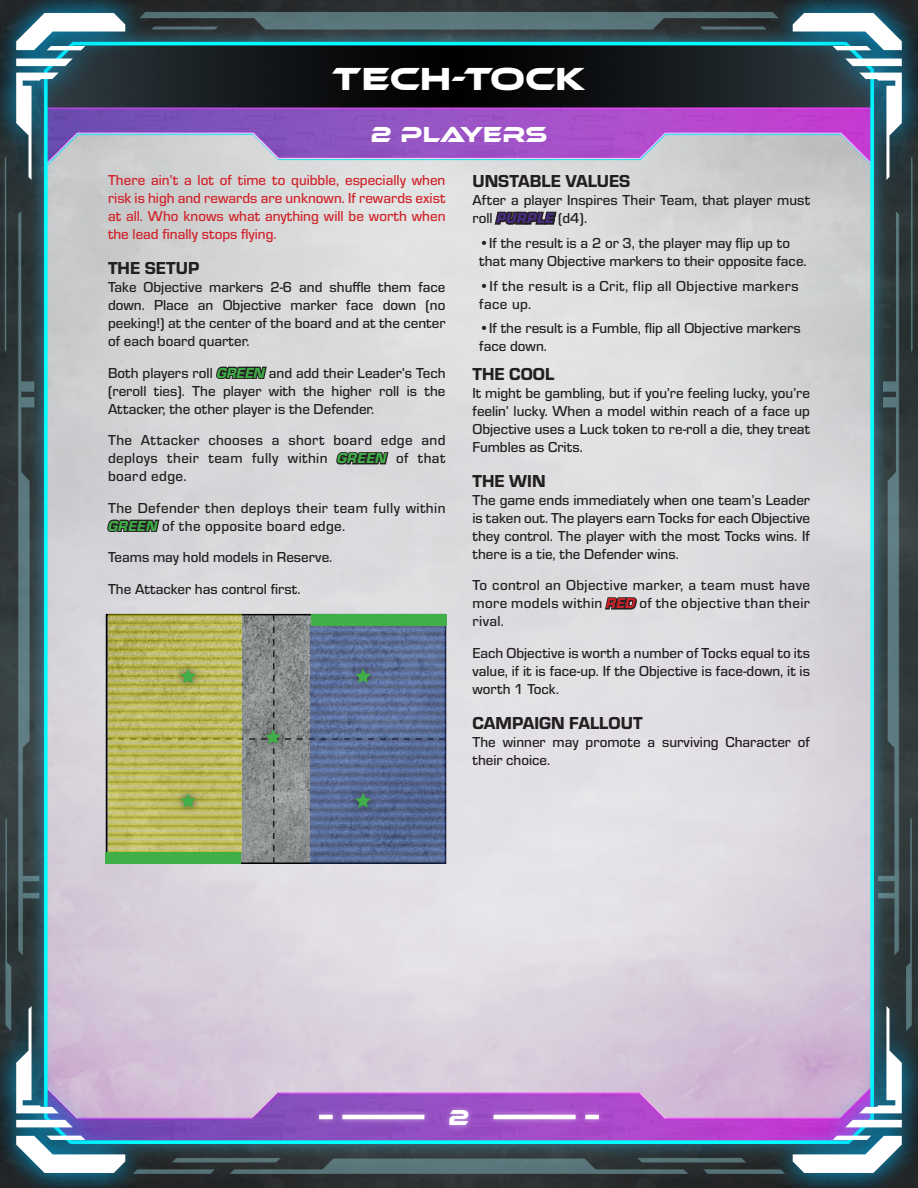
<style>
.page{position:relative;width:918px;height:1188px;background:#fff}
.page>*{position:absolute;margin:0;border:0;box-sizing:border-box;transform-origin:0 0}
.Scenario_Front__Name{font:33px "Ethnocentric Rg";color:#fff}
.Player_Numbers{font:22.5px "Ethnocentric Rg";color:#fff}
.Scenario_Title_Text{font:18px "Eurostile Hea";color:#231f20}
.Scenario_Text{font:500 15px/18px "Eurostile";letter-spacing:.005em;color:#231f20;text-align:justify}
.Scenario_Text-2{font:500 15px/18px "Eurostile";color:#d1232a;text-align:justify}
.Scenario_Text-3{font:500 15px/18px "Eurostile";letter-spacing:.025em;color:#231f20}
.s1{font-family:"Eurostile Hea Ita";font-weight:400}
.s2{font-weight:900;font-style:italic}
</style>
<div class="page">
<img style="left:0;top:0;width:918px;height:1188px">
<svg style="left:0;top:0;width:149px;height:201px;background:#53636e"></svg>
<svg style="left:16px;top:13px;width:109px;height:167px"></svg>
<svg style="left:769px;top:0;width:149px;height:201px;background:#56626e"></svg>
<svg style="left:793px;top:13px;width:109px;height:167px"></svg>
<svg style="left:0;top:985px;width:149px;height:203px;background:#6b7385"></svg>
<svg style="left:16px;top:1006px;width:109px;height:167px"></svg>
<svg style="left:769px;top:985px;width:149px;height:203px;background:#6e7186"></svg>
<svg style="left:793px;top:1006px;width:109px;height:167px"></svg>
<div style="left:313px;top:1109px;width:292px;height:16px;background:#fff;opacity:.5"></div>
<hr style="left:342px;top:1115px;width:82px;height:4px;background:#fff">
<hr style="left:319px;top:1115px;width:14px;height:4px;background:#fff">
<hr style="left:494px;top:1115px;width:82px;height:4px;background:#fff">
<hr style="left:585px;top:1115px;width:14px;height:4px;background:#fff">
<div style="left:443px;top:1104px;width:31px;height:27px;background:#fff;opacity:.5"></div>
<svg style="left:107px;top:615px;width:338px;height:248px;background:#88907d"></svg>
<div style="left:311px;top:614px;width:135px;height:11px;background:#40ae49"></div>
<div style="left:106px;top:853px;width:135px;height:11px;background:#40ae49"></div>
<p class="Scenario_Front__Name" style="left:332px;top:58px;width:255px">TECH-TOCK</p>
<p class="Player_Numbers" style="left:371px;top:120px;width:178px">2 PLAYERS</p>
<p class="Scenario_Text-2" style="left:108px;top:170px;width:339px">There ain’t a lot of time to quibble, especially when risk is high and rewards are unknown. If rewards exist at all. Who knows what anything will be worth when the lead finally stops flying.</p>
<p class="Scenario_Title_Text" style="left:108px;top:256px;width:93px">THE SETUP</p>
<p class="Scenario_Text" style="left:108px;top:278px;width:339px">Take Objective markers 2-6 and shuffle them face down. Place an Objective marker face down (no peeking!) at the center of the board and at the center of each board quarter.</p>
<p class="Scenario_Text" style="left:108px;top:363px;width:339px">Both players roll <span class="s1">GREEN</span> and add their Leader’s Tech (reroll ties). The player with the higher roll is the Attacker, the other player is the Defender.</p>
<p class="Scenario_Text" style="left:108px;top:431px;width:339px">The Attacker chooses a short board edge and deploys their team fully within <span class="s1">GREEN</span> of that board edge.</p>
<p class="Scenario_Text-3" style="left:108px;top:498px;width:339px">The Defender then deploys their team fully within<br><span class="s1">GREEN</span> of the opposite board edge.</p>
<p class="Scenario_Text" style="left:108px;top:548px;width:226px">Teams may hold models in Reserve.</p>
<p class="Scenario_Text" style="left:108px;top:579px;width:194px">The Attacker has control first.</p>
<p class="Scenario_Title_Text" style="left:472px;top:169px;width:159px">UNSTABLE VALUES</p>
<p class="Scenario_Text" style="left:472px;top:190px;width:339px">After a player Inspires Their Team, that player must roll <span class="s2">PURPLE</span> (d4).</p>
<p class="Scenario_Text" style="left:479px;top:233px;width:329px">•If the result is a 2 or 3, the player may flip up to that many Objective markers to their opposite face.</p>
<p class="Scenario_Text-3" style="left:479px;top:276px;width:321px">•If the result is a Crit, flip all Objective markers face up.</p>
<p class="Scenario_Text" style="left:479px;top:319px;width:323px">•If the result is a Fumble, flip all Objective markers face down.</p>
<p class="Scenario_Title_Text" style="left:472px;top:361px;width:83px">THE COOL</p>
<p class="Scenario_Text" style="left:472px;top:383px;width:339px">It might be gambling, but if you’re feeling lucky, you’re feelin’ lucky. When a model within reach of a face up Objective uses a Luck token to re-roll a die, they treat Fumbles as Crits.</p>
<p class="Scenario_Title_Text" style="left:472px;top:468px;width:75px">THE WIN</p>
<p class="Scenario_Text" style="left:472px;top:490px;width:339px">The game ends immediately when one team’s Leader is taken out. The players earn Tocks for each Objective they control. The player with the most Tocks wins. If there is a tie, the Defender wins.</p>
<p class="Scenario_Text" style="left:472px;top:576px;width:339px">To control an Objective marker, a team must have more models within <span class="s1">RED</span> of the objective than their rival.</p>
<p class="Scenario_Text" style="left:472px;top:643px;width:339px">Each Objective is worth a number of Tocks equal to its value, if it is face-up. If the Objective is face-down, it is worth 1 Tock.</p>
<p class="Scenario_Title_Text" style="left:472px;top:710px;width:172px">CAMPAIGN FALLOUT</p>
<p class="Scenario_Text" style="left:472px;top:732px;width:339px">The winner may promote a surviving Character of their choice.</p>
<h2 class="Player_Numbers" style="left:448px;top:1104px;width:23px">2</h2>
</div>
